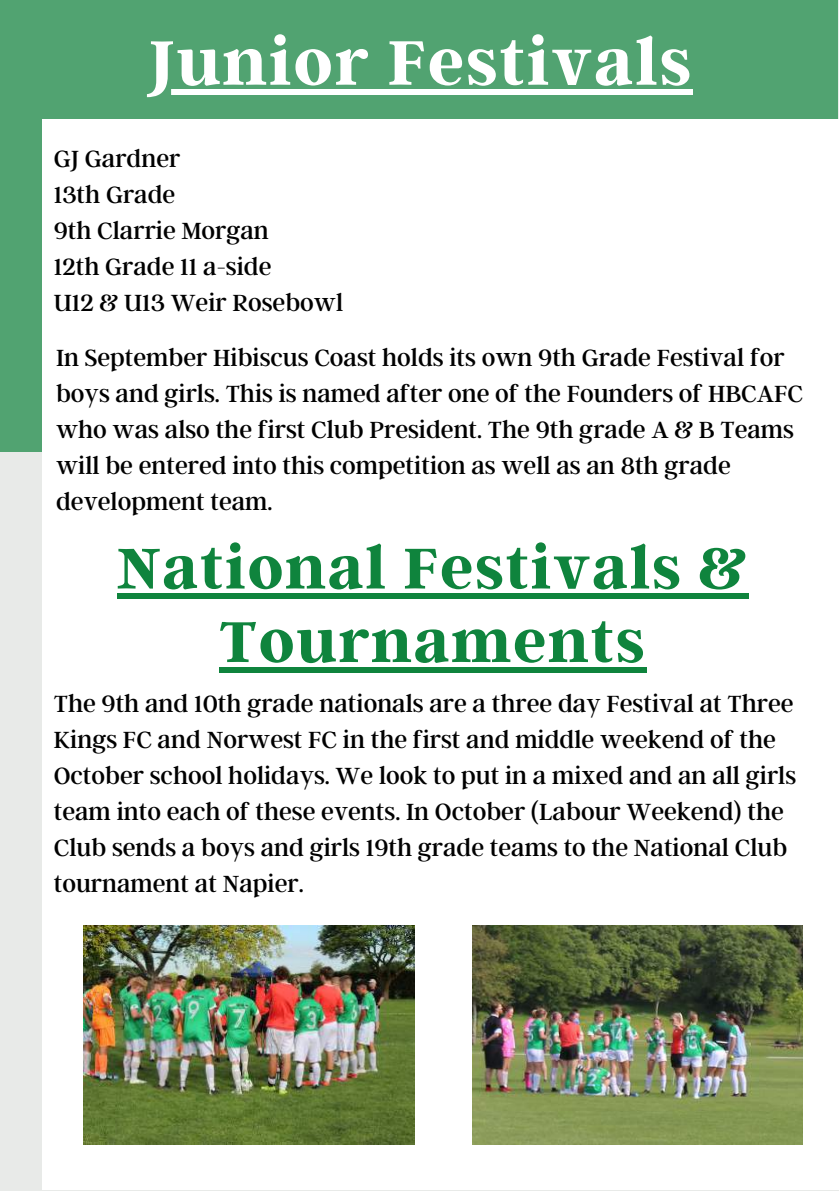
<style>
.page{position:relative;width:839px;height:1191px;background:#fff}
.page>*{position:absolute;margin:0;border:0;box-sizing:border-box;transform-origin:0 0}
.t1{font:700 70px "Argent CF";letter-spacing:.025em;color:#fff}
.t2{font:700 64px/73.6px "Argent CF";letter-spacing:.025em;color:#0f843d;text-align:center}
.t3{font:26px/36px "Argent CF";color:#000}
</style>
<div class="page">
<div style="left:0;top:0;width:838px;height:1191px;background:#e8eae8"></div>
<div style="left:0;top:0;width:837px;height:452px;background:#51a371"></div>
<div style="left:42px;top:119px;width:796px;height:1071px;background:#fff"></div>
<img style="left:472px;top:925px;width:330px;height:219px">
<img style="left:84px;top:925px;width:330px;height:219px">
<div style="left:148px;top:89px;width:545px;height:6px;background:#fff"></div>
<div style="left:117px;top:593px;width:631px;height:6px;background:#0f843d"></div>
<div style="left:219px;top:667px;width:427px;height:6px;background:#0f843d"></div>
<h1 class="t1" style="left:148px;top:17px;width:544px">Junior Festivals</h1>
<p class="t3" style="left:54px;top:140px;width:291px">GJ Gardner<br>13th Grade<br>9th Clarrie Morgan<br>12th Grade 11 a-side<br>U12 &amp; U13 Weir Rosebowl</p>
<p class="t3" style="left:56px;top:338px;width:748px">In September Hibiscus Coast holds its own 9th Grade Festival for boys and girls. This is named after one of the Founders of HBCAFC who was also the first Club President. The 9th grade A &amp; B Teams will be entered into this competition as well as an 8th grade development team.</p>
<h2 class="t2" style="left:117px;top:528px;width:631px">National Festivals &amp;<br>Tournaments</h2>
<p class="t3" style="left:54px;top:685px;width:743px">The 9th and 10th grade nationals are a three day Festival at Three Kings FC and Norwest FC in the first and middle weekend of the October school holidays. We look to put in a mixed and an all girls team into each of these events. In October (Labour Weekend) the Club sends a boys and girls 19th grade teams to the National Club tournament at Napier.</p>
</div>
